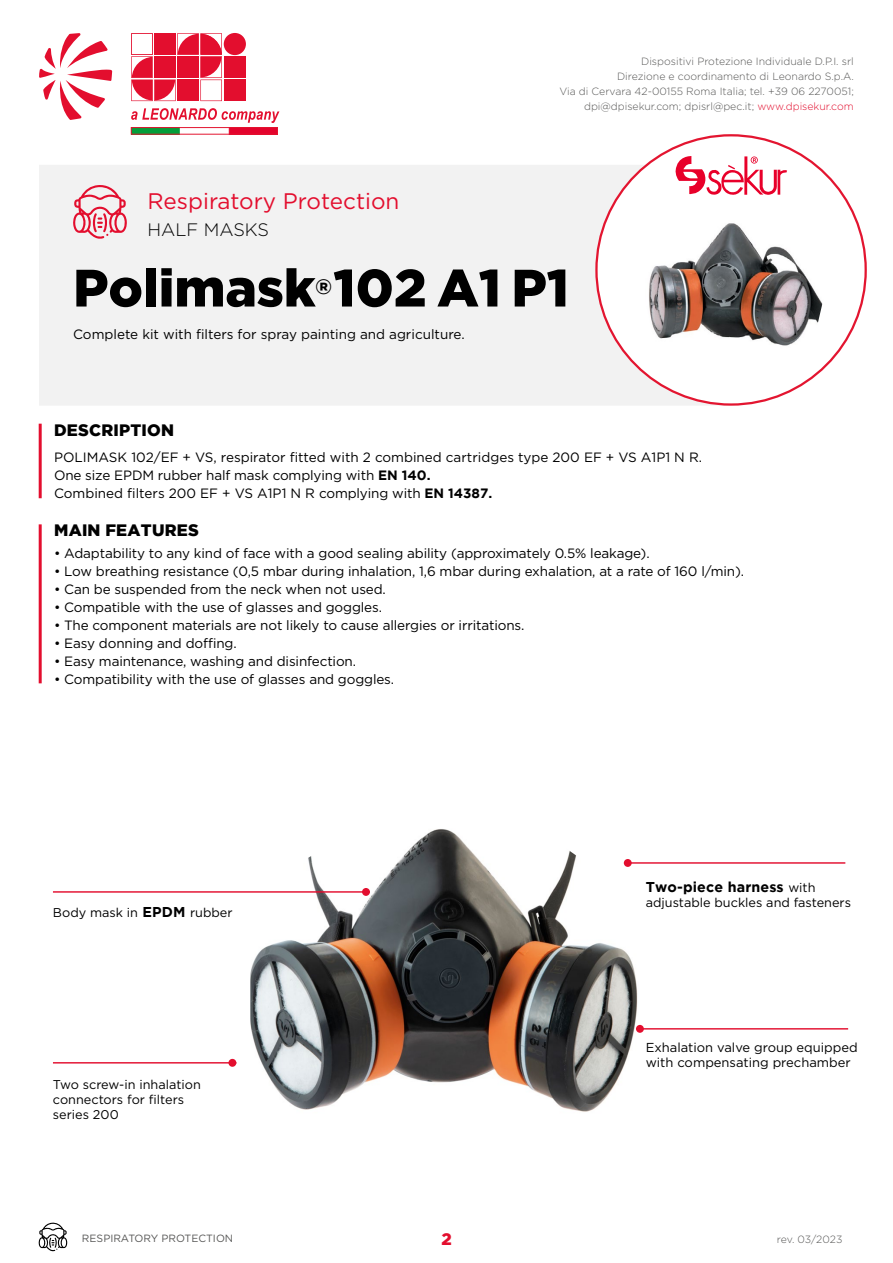
<style>
.page{position:relative;width:893px;height:1263px;background:#fff}
.page>*{position:absolute;margin:0;border:0;box-sizing:border-box;transform-origin:0 0}
.t1{font:900 52.5px "Gotham";color:#000}
.t2{font:22.5px "Gotham";color:#e30e2e}
.t3{font:900 20.7px "Gotham";color:#000}
.t4{font:300 18px "Gotham";color:#000}
.t5{font:900 16.5px "Gotham";letter-spacing:.015em;color:#000}
.t6{font:900 16.5px "Gotham";color:#e30e2e}
.t7{font:700 14.25px "Gotham";letter-spacing:.01em;color:#000}
.t8{font:13.5px/18px "Gotham";letter-spacing:-.01em;color:#000}
.t9{font:12.9px/15.6px "Gotham";color:#000}
.t10{font:12.75px/15.3px "Gotham";color:#000}
.t11{font:300 10.5px/15px "Gotham";color:#575756;text-align:right}
.t12{font:10.5px "Gotham";color:#575756}
.s1{color:#e30e2e}
.s2{font-weight:700}
.s3{font-weight:700;font-size:14.25px}
.s4{font-weight:400;font-size:12.75px}
</style>
<div class="page">
<svg style="left:39px;top:1222px;width:28px;height:29px"></svg>
<div style="left:224px;top:56px;width:22px;height:22px;background:#e30e2e"></div>
<div style="left:224px;top:80px;width:22px;height:21px;background:#e30e2e"></div>
<div style="left:224px;top:33px;width:22px;height:22px;background:#e30e2e;border-radius:50%"></div>
<svg style="left:131px;top:33px;width:91px;height:68px"></svg>
<svg style="left:131px;top:108px;width:148px;height:15px"></svg>
<svg style="left:39px;top:33px;width:73px;height:87px"></svg>
<img style="left:133px;top:129px;width:143px;height:3px">
<div style="left:131px;top:127px;width:147px;height:7px;border:1px solid #e31530"></div>
<img style="left:250px;top:829px;width:388px;height:283px">
<div style="left:39px;top:165px;width:767px;height:241px;background:#f2f2f2"></div>
<hr style="left:39px;top:424px;width:3px;height:74px;background:#e30e2e">
<svg style="left:73px;top:184px;width:54px;height:55px"></svg>
<div style="left:596px;top:135px;width:270px;height:269px;background:#fff;border-radius:50%"></div>
<svg style="left:675px;top:156px;width:112px;height:39px"></svg>
<hr style="left:39px;top:524px;width:3px;height:159px;background:#e30e2e">
<hr style="left:641px;top:1028px;width:207px;height:1px;background:#e30e2e">
<div style="left:636px;top:1025px;width:8px;height:8px;background:#e30e2e;border-radius:50%"></div>
<hr style="left:53px;top:1062px;width:183px;height:1px;background:#e30e2e">
<div style="left:228px;top:1059px;width:8px;height:8px;background:#e30e2e;border-radius:50%"></div>
<hr style="left:53px;top:891px;width:317px;height:2px;background:#e30e2e">
<div style="left:362px;top:888px;width:8px;height:8px;background:#e30e2e;border-radius:50%"></div>
<hr style="left:629px;top:862px;width:216px;height:2px;background:#e30e2e">
<div style="left:624px;top:859px;width:8px;height:8px;background:#e30e2e;border-radius:50%"></div>
<img style="left:649px;top:223px;width:174px;height:123px">
<h2 class="t2" style="left:148px;top:187px;width:253px">Respiratory Protection</h2>
<h3 class="t4" style="left:148px;top:220px;width:123px">HALF MASKS</h3>
<p class="t11" style="left:559px;top:54px;width:296px">Dispositivi Protezione Individuale D.P.I. srl<br>Direzione e coordinamento di Leonardo S.p.A.<br>Via di Cervara 42-00155 Roma Italia; tel. +39 06 2270051; dpi@dpisekur.com; dpisrl@pec.it; <span class="s1">www.dpisekur.com</span></p>
<h1 class="t1" style="left:73px;top:258px;width:497px">Polimask 102 A1 P1</h1>
<h3 class="t3" style="left:315px;top:275px;width:19px">®</h3>
<p class="t8" style="left:73px;top:325px;width:393px">Complete kit with filters for spray painting and agriculture.</p>
<p class="t5" style="left:54px;top:420px;width:122px">DESCRIPTION</p>
<p class="t8" style="left:54px;top:448px;width:650px">POLIMASK 102/EF + VS, respirator fitted with 2 combined cartridges type 200 EF + VS A1P1 N R.<br>One size EPDM rubber half mask complying with <span class="s2">EN 140.<br></span>Combined filters 200 EF + VS A1P1 N R complying with <span class="s2">EN 14387.</span></p>
<p class="t5" style="left:54px;top:521px;width:146px">MAIN FEATURES</p>
<p class="t8" style="left:54px;top:544px;width:597px">• Adaptability to any kind of face with a good sealing ability (approximately 0.5% leakage).</p>
<p class="t8" style="left:54px;top:562px;width:692px">• Low breathing resistance (0,5 mbar during inhalation, 1,6 mbar during exhalation, at a rate of 160 l/min).</p>
<p class="t8" style="left:54px;top:580px;width:333px">• Can be suspended from the neck when not used.</p>
<p class="t8" style="left:54px;top:598px;width:330px">• Compatible with the use of glasses and goggles.</p>
<p class="t8" style="left:54px;top:616px;width:472px">• The component materials are not likely to cause allergies or irritations.</p>
<p class="t8" style="left:54px;top:634px;width:184px">• Easy donning and doffing.</p>
<p class="t8" style="left:54px;top:652px;width:304px">• Easy maintenance, washing and disinfection.</p>
<p class="t8" style="left:54px;top:670px;width:342px">• Compatibility with the use of glasses and goggles.</p>
<p class="t10" style="left:53px;top:904px;width:181px">Body mask in <span class="s3">EPDM</span> rubber</p>
<p class="t10" style="left:53px;top:1076px;width:149px">Two screw-in inhalation connectors for filters series 200</p>
<p class="t7" style="left:646px;top:879px;width:171px">Two-piece harness <span class="s4">with</span></p>
<p class="t10" style="left:646px;top:895px;width:207px">adjustable buckles and fasteners</p>
<p class="t9" style="left:646px;top:1039px;width:214px">Exhalation valve group equipped with compensating prechamber</p>
<p class="t12" style="left:82px;top:1231px;width:153px">RESPIRATORY PROTECTION</p>
<p class="t6" style="left:441px;top:1230px;width:12px">2</p>
<p class="t11" style="left:777px;top:1231px;width:67px">rev. 03/2023</p>
</div>
